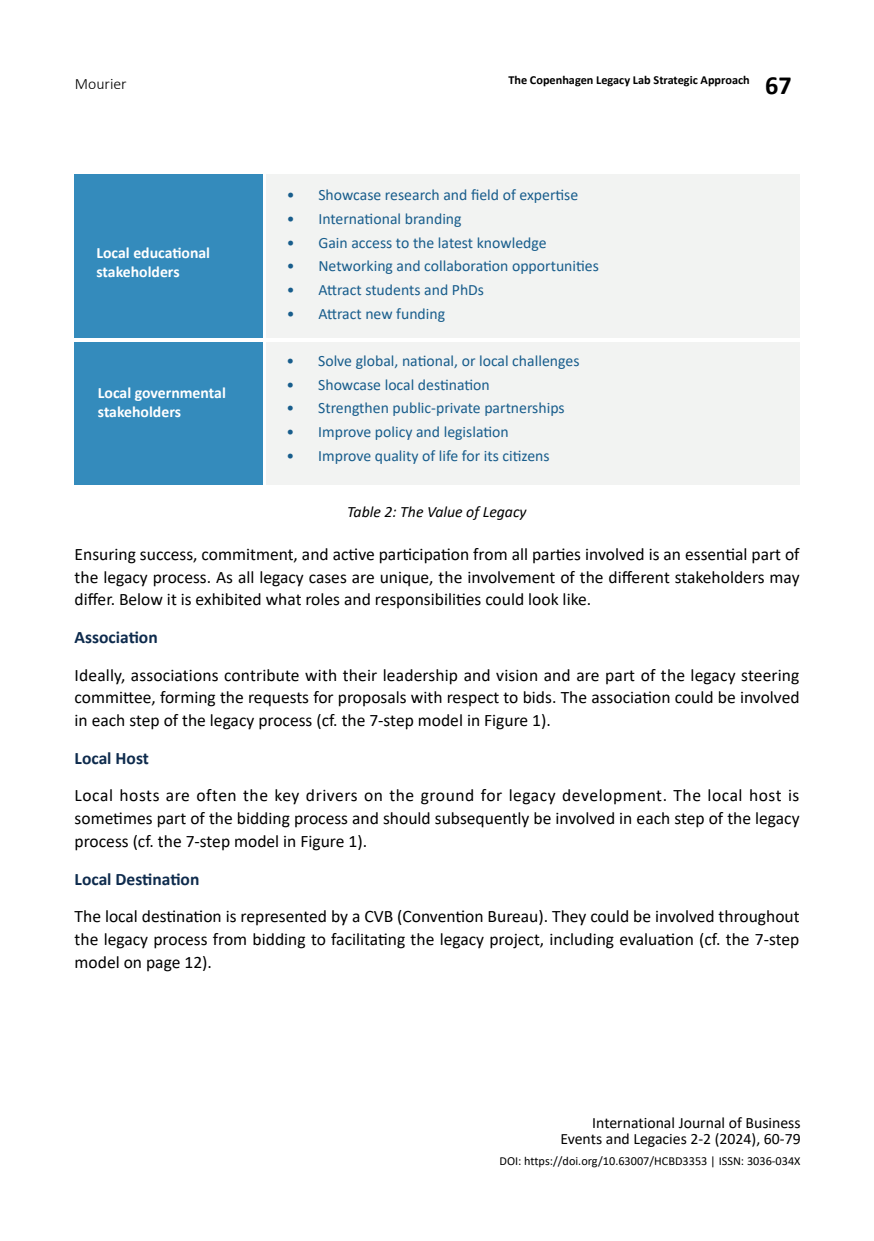
<style>
.page{position:relative;width:874px;height:1241px;background:#fff}
.page>*{position:absolute;margin:0;border:0;box-sizing:border-box;transform-origin:0 0}
.t1{font:700 26.25px "Calibri";color:#000}
.t2{font:17.5px/22.8px "Calibri";color:#000;text-align:justify}
.t3{font:700 17.5px "Calibri";color:#0e2b4d}
.t4{font:15.75px "Calibri";color:#185d8c}
.t5{font:15.75px/15.8px "Calibri";color:#000;text-align:right}
.t6{font:700 15.75px/18.9px "Calibri";color:#fff}
.t7{font:italic 15.75px "Calibri";color:#000}
.t8{font:300 15.75px "Calibri";color:#000}
.t9{font:12.25px "Calibri";color:#000}
.t10{font:700 12.25px "Calibri";color:#000}
</style>
<div class="page">
<div style="left:75px;top:174px;width:188px;height:163px;background:#348bbc"></div>
<div style="left:74px;top:342px;width:188px;height:142px;background:#348bbc"></div>
<div style="left:266px;top:174px;width:533px;height:163px;background:#f2f3f2"></div>
<div style="left:266px;top:342px;width:533px;height:142px;background:#f2f3f2"></div>
<p class="t8" style="left:75px;top:77px;width:53px">Mourier</p>
<p class="t10" style="left:508px;top:75px;width:243px">The Copenhagen Legacy Lab Strategic Approach</p>
<h1 class="t1" style="left:764px;top:75px;width:28px">67</h1>
<p class="t6" style="left:96px;top:245px;width:115px">Local educational stakeholders</p>
<p class="t6" style="left:98px;top:385px;width:129px">Local governmental stakeholders</p>
<p class="t4" style="left:287px;top:188px;width:293px">• Showcase research and field of expertise</p>
<p class="t4" style="left:287px;top:212px;width:176px">• International branding</p>
<p class="t4" style="left:287px;top:236px;width:261px">• Gain access to the latest knowledge</p>
<p class="t4" style="left:287px;top:259px;width:313px">• Networking and collaboration opportunities</p>
<p class="t4" style="left:287px;top:283px;width:199px">• Attract students and PhDs</p>
<p class="t4" style="left:287px;top:307px;width:160px">• Attract new funding</p>
<p class="t4" style="left:286px;top:354px;width:294px">• Solve global, national, or local challenges</p>
<p class="t4" style="left:286px;top:378px;width:205px">• Showcase local destination</p>
<p class="t4" style="left:286px;top:401px;width:279px">• Strengthen public-private partnerships</p>
<p class="t4" style="left:286px;top:425px;width:223px">• Improve policy and legislation</p>
<p class="t4" style="left:286px;top:448px;width:264px">• Improve quality of life for its citizens</p>
<p class="t7" style="left:347px;top:504px;width:181px">Table 2: The Value of Legacy</p>
<p class="t2" style="left:75px;top:544px;width:726px">Ensuring success, commitment, and active participation from all parties involved is an essential part of the legacy process. As all legacy cases are unique, the involvement of the different stakeholders may differ. Below it is exhibited what roles and responsibilities could look like.</p>
<p class="t3" style="left:75px;top:629px;width:85px">Association</p>
<p class="t2" style="left:75px;top:664px;width:726px">Ideally, associations contribute with their leadership and vision and are part of the legacy steering committee, forming the requests for proposals with respect to bids. The association could be involved in each step of the legacy process (cf. the 7-step model in Figure 1).</p>
<p class="t3" style="left:75px;top:750px;width:76px">Local Host</p>
<p class="t2" style="left:75px;top:785px;width:726px">Local hosts are often the key drivers on the ground for legacy development. The local host is sometimes part of the bidding process and should subsequently be involved in each step of the legacy process (cf. the 7-step model in Figure 1).</p>
<p class="t3" style="left:75px;top:871px;width:126px">Local Destination</p>
<p class="t2" style="left:75px;top:906px;width:726px">The local destination is represented by a CVB (Convention Bureau). They could be involved throughout the legacy process from bidding to facilitating the legacy project, including evaluation (cf. the 7-step model on page 12).</p>
<p class="t5" style="left:560px;top:1115px;width:241px">International Journal of Business<br>Events and Legacies 2-2 (2024), 60-79</p>
<p class="t9" style="left:499px;top:1155px;width:302px">DOI: https://doi.org/10.63007/HCBD3353 | ISSN: 3036-034X</p>
</div>
